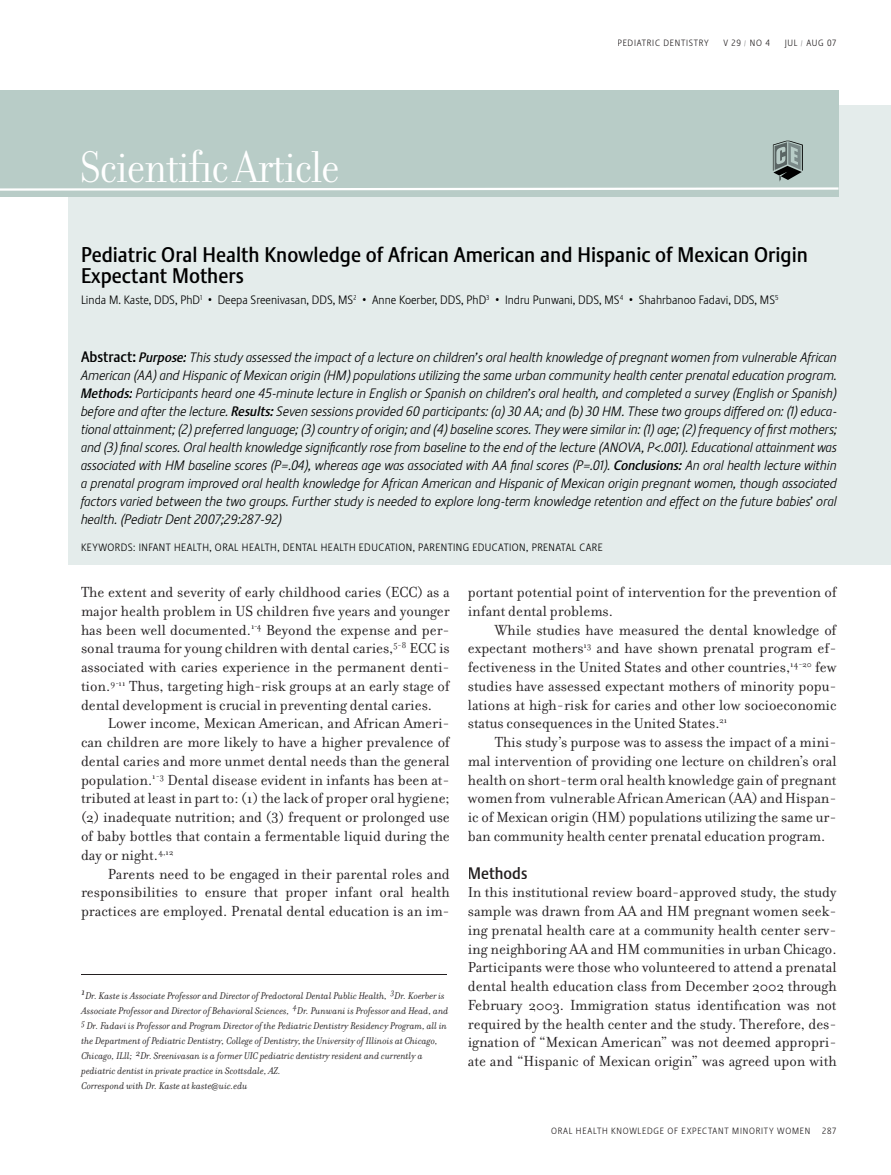
<style>
.page{position:relative;width:891px;height:1175px;background:#fff}
.page>*{position:absolute;margin:0;border:0;box-sizing:border-box;transform-origin:0 0}
.t1{font:48px "Filosofia Grand";letter-spacing:-.02em;color:#fff}
.t2{font:500 21px/21px "Stalemate LF";color:#000}
.t3{font:500 16.5px "Stalemate LF";color:#231f20}
.t4{font:15.75px/18.8px "Filosofia";color:#231f20;text-align:justify}
.t5{font:italic 300 13.5px/18px "Stalemate LF";letter-spacing:-.005em;color:#000;text-align:justify}
.t6{font:300 12px "Stalemate LF";color:#000}
.t7{font:italic 10.5px/15px "Filosofia";color:#231f20}
.t8{font:300 10.5px "Stalemate LF";letter-spacing:.04em;color:#000}
.t9{font:300 9px "Stalemate LF";letter-spacing:.08em;color:#231f20}
.s1{font-weight:500;font-style:normal;font-size:15px}
.s2{font-weight:500}
</style>
<div class="page">
<div style="left:69px;top:105px;width:822px;height:460px;background:#e4eceb"></div>
<hr style="left:81px;top:973px;width:366px;height:1px;background:#231f20">
<div style="left:0;top:90px;width:838px;height:107px;background:#b8ccc7"></div>
<svg style="left:0;top:141px;width:838px;height:50px"></svg>
<h1 class="t1" style="left:80px;top:141px;width:261px">Scientific Article</h1>
<p class="t9" style="left:617px;top:38px;width:93px">PEDIATRIC DENTISTRY</p>
<p class="t9" style="left:723px;top:38px;width:48px">V 29 <sup>/</sup> NO 4</p>
<p class="t9" style="left:785px;top:38px;width:53px">JUL <sup>/</sup> AUG 07</p>
<h2 class="t2" style="left:81px;top:243px;width:729px">Pediatric Oral Health Knowledge of African American and Hispanic of Mexican Origin<br>Expectant Mothers</h2>
<p class="t6" style="left:81px;top:292px;width:699px">Linda M. Kaste, DDS, PhD<sup>1</sup> • Deepa Sreenivasan, DDS, MS<sup>2</sup> • Anne Koerber, DDS, PhD<sup>3</sup> • Indru Punwani, DDS, MS<sup>4</sup> • Shahrbanoo Fadavi, DDS, MS<sup>5</sup></p>
<p class="t5" style="left:81px;top:348px;width:758px"><span class="s1">Abstract:</span> <span class="s2">Purpose:</span> This study assessed the impact of a lecture on children’s oral health knowledge of pregnant women from vulnerable African American (AA) and Hispanic of Mexican origin (HM) populations utilizing the same urban community health center prenatal education program.<br><span class="s2">Methods:</span> Participants heard one 45-minute lecture in English or Spanish on children’s oral health, and completed a survey (English or Spanish) before and after the lecture. <span class="s2">Results:</span> Seven sessions provided 60 participants: (a) 30 AA; and (b) 30 HM. These two groups differed on: (1) educa&shy;tional attainment; (2) preferred language; (3) country of origin; and (4) baseline scores. They were similar in: (1) age; (2) frequency of first mothers; and (3) final scores. Oral health knowledge significantly rose from baseline to the end of the lecture (ANOVA, P&lt;.001). Educational attainment was associated with HM baseline scores (P=.04), whereas age was associated with AA final scores (P=.01). <span class="s2">Conclusions:</span> An oral health lecture within a prenatal program improved oral health knowledge for African American and Hispanic of Mexican origin pregnant women, though associated factors varied between the two groups. Further study is needed to explore long-term knowledge retention and effect on the future babies’ oral health. (Pediatr Dent 2007;29:287-92)</p>
<p class="t8" style="left:81px;top:541px;width:523px">KEYWORDS: INFANT HEALTH, ORAL HEALTH, DENTAL HEALTH EDUCATION, PARENTING EDUCATION, PRENATAL CARE</p>
<p class="t4" style="left:81px;top:583px;width:370px">The extent and severity of early childhood caries (ECC) as a major health problem in US children five years and younger has been well documented.<sup>1-4</sup> Beyond the expense and per&shy;sonal trauma for young children with dental caries,<sup>5-8</sup> ECC is associated with caries experience in the permanent denti&shy;tion.<sup>9-11</sup> Thus, targeting high-risk groups at an early stage of dental development is crucial in preventing dental caries.</p>
<p class="t4" style="left:81px;top:714px;width:370px;text-indent:27px">Lower income, Mexican American, and African Ameri&shy;can children are more likely to have a higher prevalence of dental caries and more unmet dental needs than the general population.<sup>1-3</sup> Dental disease evident in infants has been at&shy;tributed at least in part to: (1) the lack of proper oral hygiene; (2) inadequate nutrition; and (3) frequent or prolonged use of baby bottles that contain a fermentable liquid during the day or night.<sup>4,12</sup></p>
<p class="t4" style="left:81px;top:864px;width:370px;text-indent:27px">Parents need to be engaged in their parental roles and responsibilities to ensure that proper infant oral health practices are employed. Prenatal dental education is an im-</p>
<p class="t7" style="left:81px;top:988px;width:369px"><sup>1</sup>Dr. Kaste is Associate Professor and Director of Predoctoral Dental Public Health, <sup>3</sup>Dr. Koerber is Associate Professor and Director of Behavioral Sciences, <sup>4</sup>Dr. Punwani is Professor and Head, and <sup>5</sup> Dr. Fadavi is Professor and Program Director of the Pediatric Dentistry Residency Program, all in the Department of Pediatric Dentistry, College of Dentistry, the University of Illinois at Chicago, Chicago, ILll; 2Dr. Sreenivasan is a former UIC pediatric dentistry resident and currently a pediatric dentist in private practice in Scottsdale, AZ.<br>Correspond with Dr. Kaste at kaste@uic.edu</p>
<p class="t4" style="left:468px;top:583px;width:370px">portant potential point of intervention for the prevention of infant dental problems.</p>
<p class="t4" style="left:468px;top:620px;width:370px;text-indent:27px">While studies have measured the dental knowledge of expectant mothers<sup>13</sup> and have shown prenatal program ef&shy;fectiveness in the United States and other countries,<sup>14-20</sup> few studies have assessed expectant mothers of minority popu&shy;lations at high-risk for caries and other low socioeconomic status consequences in the United States.<sup>21</sup></p>
<p class="t4" style="left:468px;top:733px;width:370px;text-indent:27px">This study’s purpose was to assess the impact of a mini&shy;mal intervention of providing one lecture on children’s oral health on short-term oral health knowledge gain of pregnant women from vulnerable African American (AA) and Hispan&shy;ic of Mexican origin (HM) populations utilizing the same ur&shy;ban community health center prenatal education program.</p>
<p class="t3" style="left:468px;top:862px;width:61px">Methods</p>
<p class="t4" style="left:468px;top:883px;width:370px">In this institutional review board-approved study, the study sample was drawn from AA and HM pregnant women seek&shy;ing prenatal health care at a community health center serv&shy;ing neighboring AA and HM communities in urban Chicago.<br>Participants were those who volunteered to attend a prenatal dental health education class from December 2002 through February 2003. Immigration status identification was not required by the health center and the study. Therefore, des&shy;ignation of “Mexican American” was not deemed appropri&shy;ate and “Hispanic of Mexican origin” was agreed upon with</p>
<p class="t9" style="left:551px;top:1125px;width:261px">ORAL HEALTH KNOWLEDGE OF EXPECTANT MINORITY WOMEN</p>
<p class="t9" style="left:822px;top:1125px;width:16px">287</p>
</div>
